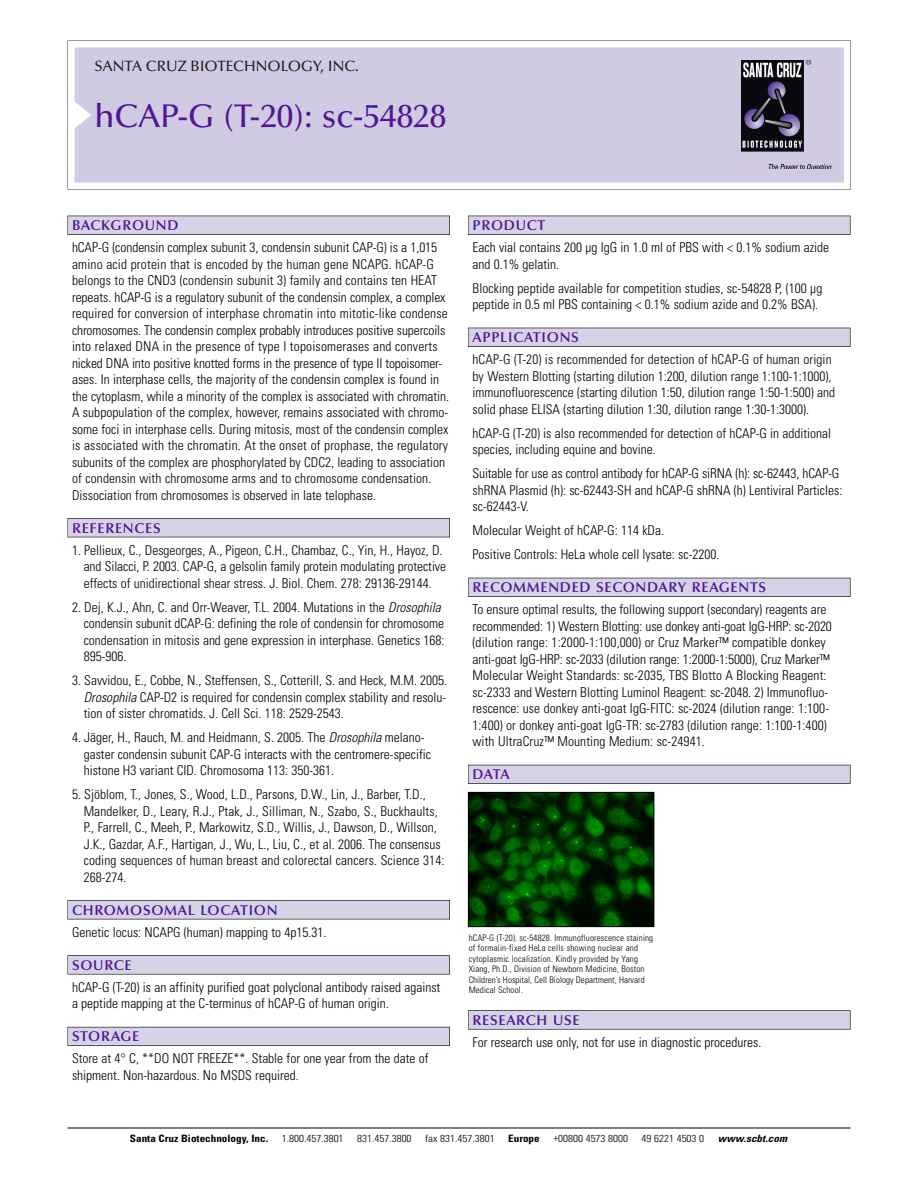
<style>
.page{position:relative;width:918px;height:1188px;background:#fff}
.page>*{position:absolute;margin:0;border:0;box-sizing:border-box;transform-origin:0 0}
.t1{font:500 33px "Optima";color:#511695}
.t2{font:500 15px "Optima";color:#231f20}
.t3{font:600 14.25px "Optima";letter-spacing:.05em;color:#511695}
.t4{font:300 condensed 13.5px/16.5px "Univers";color:#000}
.t5{font:300 condensed 10.2px "Univers";color:#000;scale:1.1 1}
.t6{font:700 condensed 10.2px "Univers";color:#000;scale:1.1 1}
.t7{font:italic 700 condensed 10.2px "Univers";letter-spacing:.005em;color:#000;scale:1.1 1}
.t8{font:300 condensed 9px/10.5px "Univers";letter-spacing:.015em;color:#000}
.s1{font-style:italic}
</style>
<div class="page">
<svg style="left:68px;top:40px;width:783px;height:149px"></svg>
<div style="left:74px;top:47px;width:770px;height:135px;background:#d1cae3"></div>
<img style="left:741px;top:60px;width:90px;height:108px">
<div style="left:68px;top:216px;width:382px;height:19px;background:#525155"></div>
<div style="left:68px;top:216px;width:381px;height:18px;background:#d7d3e7"></div>
<div style="left:68px;top:518px;width:382px;height:19px;background:#525155"></div>
<div style="left:68px;top:519px;width:381px;height:18px;background:#d7d3e7"></div>
<div style="left:68px;top:900px;width:382px;height:19px;background:#545357"></div>
<div style="left:68px;top:901px;width:381px;height:18px;background:#d7d3e7"></div>
<div style="left:68px;top:955px;width:382px;height:19px;background:#575759"></div>
<div style="left:68px;top:956px;width:381px;height:18px;background:#d7d3e7"></div>
<div style="left:68px;top:1027px;width:382px;height:19px;background:#5b5a62"></div>
<div style="left:68px;top:1027px;width:381px;height:18px;background:#d7d3e7"></div>
<div style="left:468px;top:216px;width:382px;height:19px;background:#525155"></div>
<div style="left:468px;top:216px;width:382px;height:18px;background:#d7d3e7"></div>
<div style="left:468px;top:328px;width:382px;height:19px;background:#515055"></div>
<div style="left:468px;top:328px;width:382px;height:18px;background:#d7d3e7"></div>
<div style="left:468px;top:578px;width:382px;height:19px;background:#525158"></div>
<div style="left:468px;top:578px;width:382px;height:18px;background:#d7d3e7"></div>
<div style="left:468px;top:765px;width:382px;height:19px;background:#54535a"></div>
<div style="left:468px;top:765px;width:382px;height:18px;background:#d7d3e7"></div>
<svg style="left:468px;top:1010px;width:382px;height:20px"></svg>
<div style="left:468px;top:1011px;width:382px;height:18px;background:#d7d3e7"></div>
<hr style="left:68px;top:1128px;width:782px;height:1px;background:#000">
<img style="left:470px;top:794px;width:182px;height:131px">
<div style="left:468px;top:792px;width:186px;height:135px;border:1px solid #000"></div>
<p class="t2" style="left:94px;top:61px;width:266px">SANTA CRUZ BIOTECHNOLOGY, INC.</p>
<h1 class="t1" style="left:94px;top:103px;width:353px">hCAP-G (T-20): sc-54828</h1>
<p class="t3" style="left:72px;top:219px;width:108px">BACKGROUND</p>
<p class="t4" style="left:72px;top:240px;width:379px">hCAP-G (condensin complex subunit 3, condensin subunit CAP-G) is a 1,015 amino acid protein that is encoded by the human gene NCAPG. hCAP-G belongs to the CND3 (condensin subunit 3) family and contains ten HEAT repeats. hCAP-G is a regulatory subunit of the condensin complex, a complex required for conversion of interphase chromatin into mitotic-like condense chromosomes. The condensin complex probably introduces positive supercoils into relaxed DNA in the presence of type I topoisomerases and converts nicked DNA into positive knotted forms in the presence of type II topoisomer&shy;ases. In interphase cells, the majority of the condensin complex is found in the cytoplasm, while a minority of the complex is associated with chromatin.<br>A subpopulation of the complex, however, remains associated with chromo&shy;some foci in interphase cells. During mitosis, most of the condensin complex is associated with the chromatin. At the onset of prophase, the regulatory subunits of the complex are phosphorylated by CDC2, leading to association of condensin with chromosome arms and to chromosome condensation.<br>Dissociation from chromosomes is observed in late telophase.</p>
<p class="t3" style="left:72px;top:522px;width:90px">REFERENCES</p>
<p class="t4" style="left:84px;top:543px;width:364px;text-indent:-12px">1. Pellieux, C., Desgeorges, A., Pigeon, C.H., Chambaz, C., Yin, H., Hayoz, D. and Silacci, P. 2003. CAP-G, a gelsolin family protein modulating protective effects of unidirectional shear stress. J. Biol. Chem. 278: 29136-29144.</p>
<p class="t4" style="left:84px;top:600px;width:362px;text-indent:-12px">2. Dej, K.J., Ahn, C. and Orr-Weaver, T.L. 2004. Mutations in the <span class="s1">Drosophila </span>condensin subunit dCAP-G: defining the role of condensin for chromosome condensation in mitosis and gene expression in interphase. Genetics 168:<br>895-906.</p>
<p class="t4" style="left:84px;top:673px;width:365px;text-align:justify;text-indent:-12px">3. Savvidou, E., Cobbe, N., Steffensen, S., Cotterill, S. and Heck, M.M. 2005.<br><span class="s1">Drosophila</span> CAP-D2 is required for condensin complex stability and resolu&shy;tion of sister chromatids. J. Cell Sci. 118: 2529-2543.</p>
<p class="t4" style="left:84px;top:730px;width:349px;text-indent:-12px">4. Jäger, H., Rauch, M. and Heidmann, S. 2005. The <span class="s1">Drosophila</span> melano&shy;gaster condensin subunit CAP-G interacts with the centromere-specific histone H3 variant CID. Chromosoma 113: 350-361.</p>
<p class="t4" style="left:84px;top:787px;width:362px;text-indent:-12px">5. Sjöblom, T., Jones, S., Wood, L.D., Parsons, D.W., Lin, J., Barber, T.D., Mandelker, D., Leary, R.J., Ptak, J., Silliman, N., Szabo, S., Buckhaults, P., Farrell, C., Meeh, P., Markowitz, S.D., Willis, J., Dawson, D., Willson, J.K., Gazdar, A.F., Hartigan, J., Wu, L., Liu, C., et al. 2006. The consensus coding sequences of human breast and colorectal cancers. Science 314:<br>268-274.</p>
<p class="t3" style="left:72px;top:904px;width:207px">CHROMOSOMAL LOCATION</p>
<p class="t4" style="left:72px;top:925px;width:256px">Genetic locus: NCAPG (human) mapping to 4p15.31.</p>
<p class="t3" style="left:72px;top:959px;width:61px">SOURCE</p>
<p class="t4" style="left:72px;top:980px;width:370px">hCAP-G (T-20) is an affinity purified goat polyclonal antibody raised against a peptide mapping at the C-terminus of hCAP-G of human origin.</p>
<p class="t3" style="left:72px;top:1031px;width:69px">STORAGE</p>
<p class="t4" style="left:72px;top:1051px;width:358px">Store at 4° C, **DO NOT FREEZE**. Stable for one year from the date of shipment. Non-hazardous. No MSDS required.</p>
<p class="t3" style="left:473px;top:219px;width:74px">PRODUCT</p>
<p class="t4" style="left:473px;top:240px;width:358px">Each vial contains 200 µg IgG in 1.0 ml of PBS with &lt; 0.1% sodium azide and 0.1% gelatin.</p>
<p class="t4" style="left:473px;top:281px;width:351px">Blocking peptide available for competition studies, sc-54828 P, (100 µg peptide in 0.5 ml PBS containing &lt; 0.1% sodium azide and 0.2% BSA).</p>
<p class="t3" style="left:473px;top:332px;width:108px">APPLICATIONS</p>
<p class="t4" style="left:473px;top:352px;width:364px">hCAP-G (T-20) is recommended for detection of hCAP-G of human origin by Western Blotting (starting dilution 1:200, dilution range 1:100-1:1000), immunofluorescence (starting dilution 1:50, dilution range 1:50-1:500) and solid phase ELISA (starting dilution 1:30, dilution range 1:30-1:3000).</p>
<p class="t4" style="left:473px;top:426px;width:360px">hCAP-G (T-20) is also recommended for detection of hCAP-G in additional species, including equine and bovine.</p>
<p class="t4" style="left:473px;top:466px;width:371px">Suitable for use as control antibody for hCAP-G siRNA (h): sc-62443, hCAP-G shRNA Plasmid (h): sc-62443-SH and hCAP-G shRNA (h) Lentiviral Particles: sc-62443-V.</p>
<p class="t4" style="left:473px;top:520px;width:248px;line-height:24px">Molecular Weight of hCAP-G: 114 kDa.<br>Positive Controls: HeLa whole cell lysate: sc-2200.</p>
<p class="t3" style="left:473px;top:582px;width:295px">RECOMMENDED SECONDARY REAGENTS</p>
<p class="t4" style="left:473px;top:602px;width:361px">To ensure optimal results, the following support (secondary) reagents are recommended: 1) Western Blotting: use donkey anti-goat IgG-HRP: sc-2020 (dilution range: 1:2000-1:100,000) or Cruz Marker™ compatible donkey anti-goat IgG-HRP: sc-2033 (dilution range: 1:2000-1:5000), Cruz Marker™ Molecular Weight Standards: sc-2035, TBS Blotto A Blocking Reagent: sc-2333 and Western Blotting Luminol Reagent: sc-2048. 2) Immunofluo&shy;rescence: use donkey anti-goat IgG-FITC: sc-2024 (dilution range: 1:100- 1:400) or donkey anti-goat IgG-TR: sc-2783 (dilution range: 1:100-1:400) with UltraCruz™ Mounting Medium: sc-24941.</p>
<p class="t3" style="left:473px;top:769px;width:39px">DATA</p>
<p class="t8" style="left:469px;top:933px;width:186px">hCAP-G (T-20). sc-54828. Immunofluorescence staining of formalin-fixed HeLa cells showing nuclear and cytoplasmic localization. Kindly provided by Yang Xiang, Ph.D., Division of Newborn Medicine, Boston Children’s Hospital, Cell Biology Department, Harvard Medical School.</p>
<p class="t3" style="left:473px;top:1014px;width:109px">RESEARCH USE</p>
<p class="t4" style="left:473px;top:1035px;width:290px">For research use only, not for use in diagnostic procedures.</p>
<p class="t6" style="left:130px;top:1135px;width:127px">Santa Cruz Biotechnology, Inc.</p>
<p class="t5" style="left:282px;top:1135px;width:58px">1.800.457.3801</p>
<p class="t5" style="left:357px;top:1135px;width:51px">831.457.3800</p>
<p class="t5" style="left:425px;top:1135px;width:65px">fax 831.457.3801</p>
<p class="t6" style="left:508px;top:1135px;width:30px">Europe</p>
<p class="t5" style="left:553px;top:1135px;width:69px">+00800 4573 8000</p>
<p class="t5" style="left:642px;top:1135px;width:58px">49 6221 4503 0</p>
<p class="t7" style="left:718px;top:1135px;width:64px">www.scbt.com</p>
</div>
